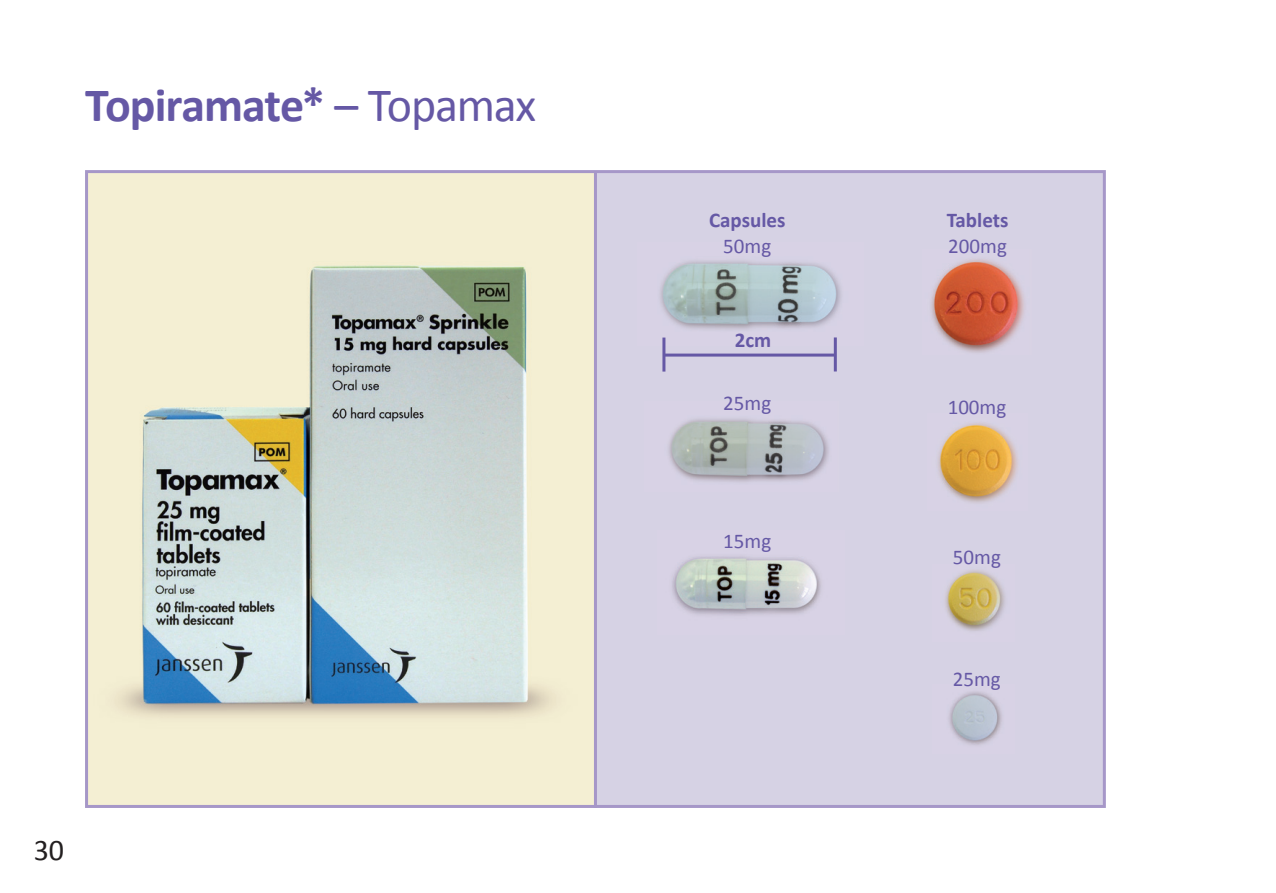
<style>
.page{position:relative;width:1276px;height:893px;background:#fff}
.page>*{position:absolute;margin:0;border:0;box-sizing:border-box;transform-origin:0 0}
.t1{font:700 48px "Calibri";letter-spacing:-.025em;color:#6558a5}
.t2{font:30px "Calibri";color:#231f20}
.t3{font:21px "Calibri";color:#6558a5}
.t4{font:700 21px "Calibri";color:#6558a5}
.s1{font-weight:400}
</style>
<div class="page">
<div style="left:596px;top:172px;width:508px;height:635px;background:#d6d2e4"></div>
<img style="left:89px;top:174px;width:505px;height:630px">
<div style="left:85px;top:170px;width:1021px;height:638px;border:3px solid #a697c8"></div>
<img style="left:660px;top:261px;width:181px;height:85px">
<img style="left:669px;top:419px;width:160px;height:63px">
<img style="left:672px;top:556px;width:149px;height:59px">
<img style="left:931px;top:259px;width:93px;height:94px">
<img style="left:938px;top:423px;width:80px;height:80px">
<img style="left:945px;top:570px;width:60px;height:61px">
<img style="left:949px;top:692px;width:53px;height:53px">
<hr style="left:594px;top:172px;width:3px;height:636px;background:#a697c8">
<hr style="left:664px;top:354px;width:170px;height:3px;background:#6558a5">
<hr style="left:834px;top:337px;width:3px;height:34px;background:#6558a5">
<hr style="left:662px;top:338px;width:3px;height:34px;background:#6558a5">
<h1 class="t1" style="left:85px;top:74px;width:453px">Topiramate* <span class="s1">– Topamax</span></h1>
<h2 class="t2" style="left:34px;top:831px;width:32px">30</h2>
<p class="t4" style="left:709px;top:207px;width:78px">Capsules</p>
<p class="t3" style="left:723px;top:232px;width:49px">50mg</p>
<p class="t4" style="left:734px;top:326px;width:38px">2cm</p>
<p class="t3" style="left:723px;top:390px;width:49px">25mg</p>
<p class="t3" style="left:723px;top:527px;width:49px">15mg</p>
<p class="t4" style="left:946px;top:207px;width:63px">Tablets</p>
<p class="t3" style="left:948px;top:232px;width:60px">200mg</p>
<p class="t3" style="left:947px;top:394px;width:60px">100mg</p>
<p class="t3" style="left:953px;top:543px;width:49px">50mg</p>
<p class="t3" style="left:952px;top:665px;width:49px">25mg</p>
</div>
